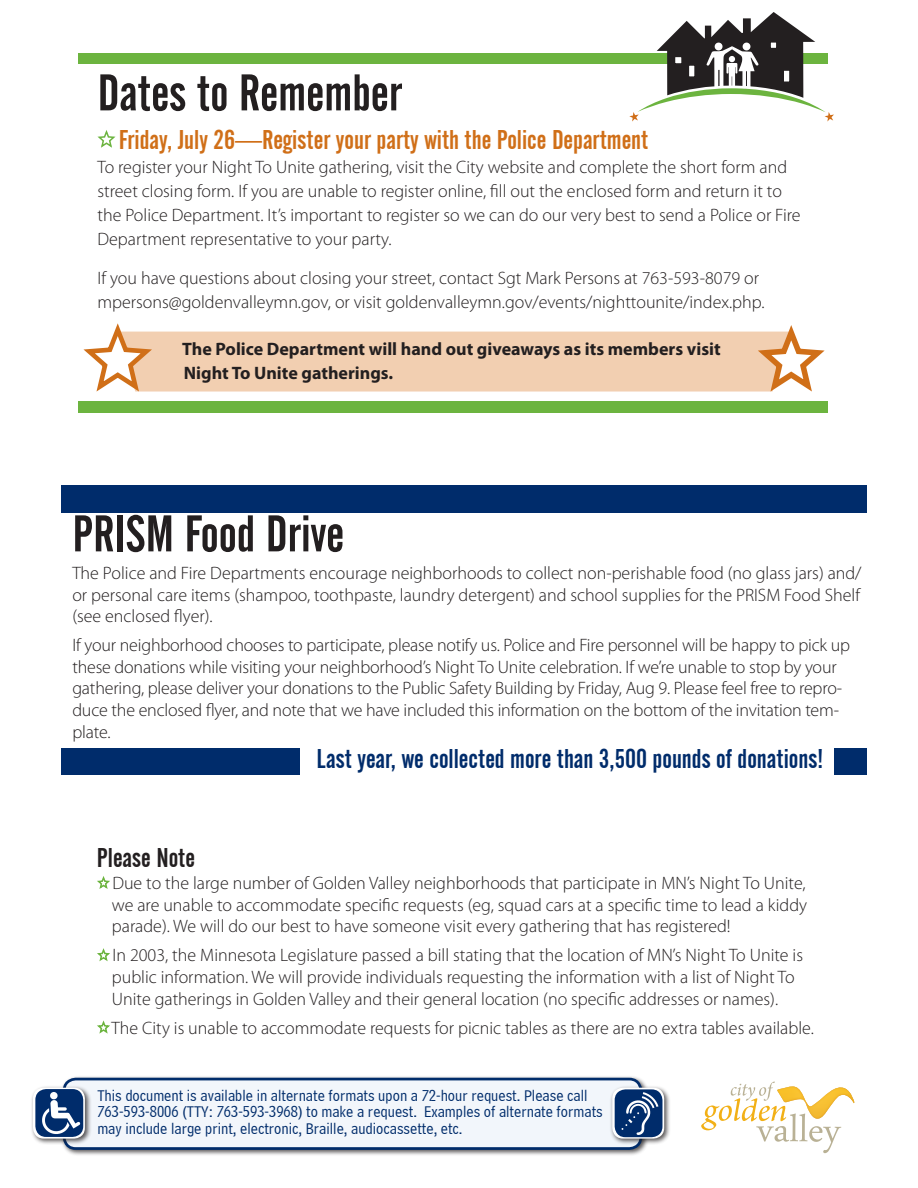
<style>
.page{position:relative;width:918px;height:1188px;background:#fff}
.page>*{position:absolute;margin:0;border:0;box-sizing:border-box;transform-origin:0 0}
.header2{font:51px "Alternate Gothic No 2 BT";color:#231f20}
.subhead{font:27px "Alternate Gothic No 2 BT";color:#d06f18}
.subhead-2{font:27px "Alternate Gothic No 2 BT";color:#002c6b}
.subhead-3{font:27px "Alternate Gothic No 2 BT";color:#231f20}
.body{font:300 18px/21.6px "Myriad Pro";color:#231f20}
.body-2{font:700 18px/24px "Myriad Pro";color:#231f20}
.t1{font:16.35px/16.4px "Bell Centennial BT Address";color:#002c6b}
</style>
<div class="page">
<div style="left:60px;top:1075px;width:589px;height:82px;background:#231f20;opacity:.75"></div>
<div style="left:64px;top:1079px;width:577px;height:70px;background:#f2f6fb;border-radius:12px"></div>
<div style="left:63px;top:1078px;width:579px;height:72px;border:3px solid #002c6b;border-radius:12px"></div>
<div style="left:30px;top:1085px;width:61px;height:61px;background:#231f20;opacity:.75"></div>
<svg style="left:33px;top:1088px;width:52px;height:51px"></svg>
<img style="left:35px;top:1089px;width:48px;height:48px">
<div style="left:610px;top:1085px;width:61px;height:61px;background:#231f20;opacity:.75"></div>
<svg style="left:612px;top:1088px;width:52px;height:51px"></svg>
<img style="left:615px;top:1089px;width:47px;height:48px">
<div style="left:61px;top:485px;width:806px;height:290px;background:#002c6b"></div>
<div style="left:55px;top:513px;width:830px;height:235px;background:#fff"></div>
<div style="left:300px;top:747px;width:534px;height:47px;background:#fff"></div>
<svg style="left:97px;top:876px;width:13px;height:13px"></svg>
<svg style="left:97px;top:948px;width:13px;height:14px"></svg>
<svg style="left:97px;top:1021px;width:13px;height:13px"></svg>
<svg style="left:701px;top:1082px;width:153px;height:71px"></svg>
<div style="left:78px;top:53px;width:750px;height:359px;background:#6cb43f"></div>
<div style="left:61px;top:64px;width:792px;height:337px;background:#fff"></div>
<svg style="left:97px;top:130px;width:19px;height:18px"></svg>
<svg style="left:629px;top:12px;width:205px;height:110px"></svg>
<svg style="left:83px;top:324px;width:742px;height:68px"></svg>
<p class="header2" style="left:97px;top:64px;width:306px">Dates to Remember</p>
<p class="subhead" style="left:119px;top:125px;width:531px">Friday, July 26—Register your party with the Police Department</p>
<p class="body" style="left:97px;top:156px;width:705px;line-height:24px">To register your Night To Unite gathering, visit the City website and complete the short form and street closing form. If you are unable to register online, fill out the enclosed form and return it to the Police Department. It’s important to register so we can do our very best to send a Police or Fire Department representative to your party.</p>
<p class="body" style="left:97px;top:267px;width:669px;line-height:24px">If you have questions about closing your street, contact Sgt Mark Persons at 763-593-8079 or mpersons@goldenvalleymn.gov, or visit goldenvalleymn.gov/events/nighttounite/index.php.</p>
<p class="body-2" style="left:182px;top:336px;width:540px">The Police Department will hand out giveaways as its members visit<br>Night To Unite gatherings.</p>
<p class="header2" style="left:72px;top:505px;width:273px">PRISM Food Drive</p>
<p class="body" style="left:72px;top:562px;width:791px;text-align:justify">The Police and Fire Departments encourage neighborhoods to collect non-perishable food (no glass jars) and/ or personal care items (shampoo, toothpaste, laundry detergent) and school supplies for the PRISM Food Shelf (see enclosed flyer).</p>
<p class="body" style="left:72px;top:635px;width:779px">If your neighborhood chooses to participate, please notify us. Police and Fire personnel will be happy to pick up these donations while visiting your neighborhood’s Night To Unite celebration. If we’re unable to stop by your gathering, please deliver your donations to the Public Safety Building by Friday, Aug 9. Please feel free to repro&shy;duce the enclosed flyer, and note that we have included this information on the bottom of the invitation tem&shy;plate.</p>
<p class="subhead-2" style="left:316px;top:744px;width:508px">Last year, we collected more than 3,500 pounds of donations!</p>
<p class="subhead-3" style="left:97px;top:843px;width:100px">Please Note</p>
<p class="body" style="left:112px;top:873px;width:697px;text-align:justify">Due to the large number of Golden Valley neighborhoods that participate in MN’s Night To Unite, we are unable to accommodate specific requests (eg, squad cars at a specific time to lead a kiddy parade). We will do our best to have someone visit every gathering that has registered!</p>
<p class="body" style="left:112px;top:945px;width:693px">In 2003, the Minnesota Legislature passed a bill stating that the location of MN’s Night To Unite is public information. We will provide individuals requesting the information with a list of Night To<br>Unite gatherings in Golden Valley and their general location (no specific addresses or names).</p>
<p class="body" style="left:112px;top:1017px;width:704px">The City is unable to accommodate requests for picnic tables as there are no extra tables available.</p>
<p class="t1" style="left:97px;top:1087px;width:507px">This document is available in alternate formats upon a 72-hour request. Please call<br>763-593-8006 (TTY: 763-593-3968) to make a request. Examples of alternate formats may include large print, electronic, Braille, audiocassette, etc.</p>
</div>
